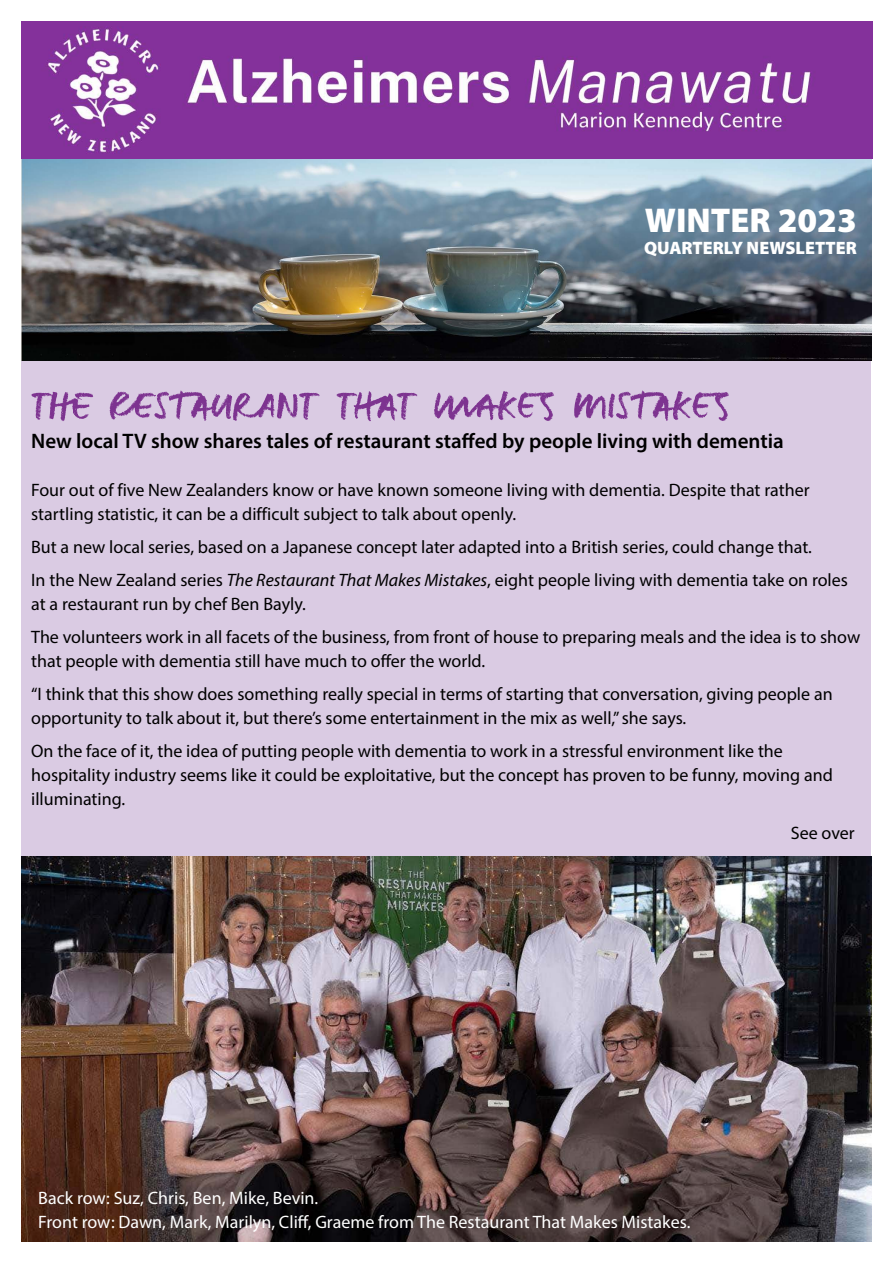
<style>
.page{position:relative;width:893px;height:1263px;background:#fff}
.page>*{position:absolute;margin:0;border:0;box-sizing:border-box;transform-origin:0 0}
.t1{font:900 34.5px "Myriad Pro";color:#fff}
.t2{font:600 21px "Myriad Pro";color:#000}
.t3{font:18px/33px "Myriad Pro";color:#000}
.t4{font:18px/24px "Myriad Pro";color:#fff}
.t5{font:900 18px "Myriad Pro";color:#fff}
.s1{font-style:italic}
</style>
<div class="page">
<div style="left:21px;top:352px;width:850px;height:528px;background:#dacbe3"></div>
<img style="left:21px;top:856px;width:850px;height:386px">
<img style="left:21px;top:159px;width:851px;height:202px">
<img style="left:21px;top:21px;width:851px;height:138px">
<svg style="left:31px;top:390px;width:698px;height:31px"></svg>
<h1 class="t1" style="left:645px;top:201px;width:214px">WINTER 2023</h1>
<p class="t5" style="left:644px;top:237px;width:214px">QUARTERLY NEWSLETTER</p>
<p class="t2" style="left:31px;top:428px;width:754px">New local TV show shares tales of restaurant staffed by people living with dementia</p>
<p class="t3" style="left:31px;top:478px;width:780px;line-height:24px">Four out of five New Zealanders know or have known someone living with dementia. Despite that rather startling statistic, it can be a difficult subject to talk about openly.</p>
<p class="t3" style="left:31px;top:530px;width:818px">But a new local series, based on a Japanese concept later adapted into a British series, could change that.<br>In the New Zealand series <span class="s1">The Restaurant That Makes Mistakes</span>, eight people living with dementia take on roles</p>
<p class="t3" style="left:31px;top:587px;width:831px">at a restaurant run by chef Ben Bayly.<br>The volunteers work in all facets of the business, from front of house to preparing meals and the idea is to show</p>
<p class="t3" style="left:31px;top:644px;width:803px">that people with dementia still have much to offer the world.<br>“I think that this show does something really special in terms of starting that conversation, giving people an</p>
<p class="t3" style="left:31px;top:701px;width:753px">opportunity to talk about it, but there’s some entertainment in the mix as well,” she says.<br>On the face of it, the idea of putting people with dementia to work in a stressful environment like the</p>
<p class="t3" style="left:31px;top:763px;width:803px;line-height:24px">hospitality industry seems like it could be exploitative, but the concept has proven to be funny, moving and illuminating.</p>
<p class="t3" style="left:791px;top:816px;width:65px">See over</p>
<p class="t4" style="left:38px;top:1186px;width:654px">Back row: Suz, Chris, Ben, Mike, Bevin.<br>Front row: Dawn, Mark, Marilyn, Cliff, Graeme from The Restaurant That Makes Mistakes.</p>
</div>
